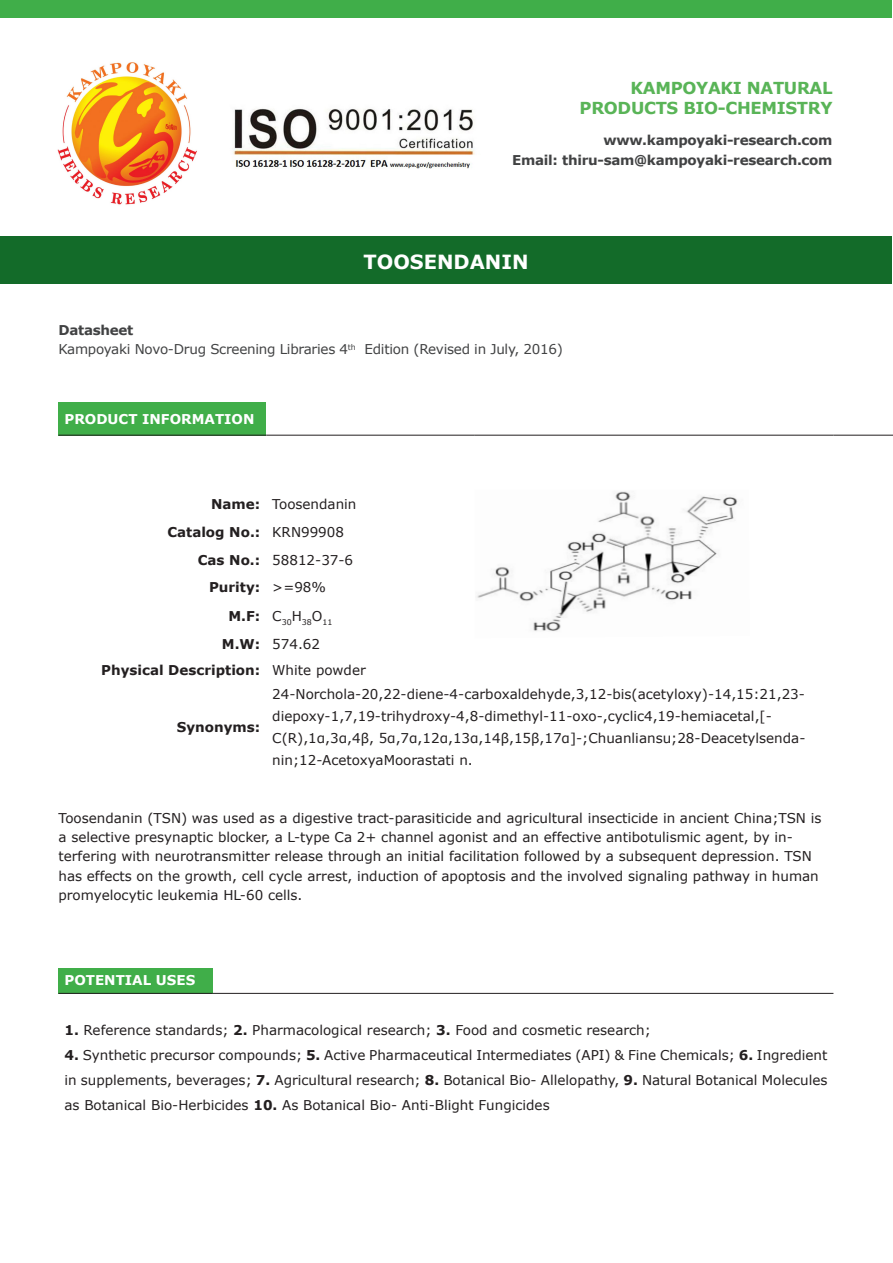
<style>
.page{position:relative;width:893px;height:1263px;background:#fff}
.page>*{position:absolute;margin:0;border:0;box-sizing:border-box;transform-origin:0 0}
.t1{font:700 19.5px "Verdana";color:#fff}
.t2{font:700 16.5px "Verdana";letter-spacing:-.02em;color:#59b457}
.t3{font:13.5px/19.2px "Verdana";color:#231f20}
.t4{font:700 13.5px "Verdana";letter-spacing:-.02em;color:#414243}
.t5{font:700 13.5px "Verdana";color:#231f20}
.t6{font:13.5px "Verdana";letter-spacing:-.02em;color:#414243}
.t7{font:700 13.5px "Verdana";color:#fff}
.t8{font:7.8px "Verdana";color:#231f20}
.s1{font-weight:700}
</style>
<div class="page">
<img style="left:232px;top:108px;width:243px;height:61px">
<img style="left:57px;top:62px;width:140px;height:143px">
<div style="left:0;top:0;width:892px;height:17px;background:#40ae49"></div>
<div style="left:0;top:236px;width:891px;height:47px;background:#136b29"></div>
<div style="left:58px;top:402px;width:208px;height:33px;background:#40ae49"></div>
<hr style="left:58px;top:435px;width:208px;height:1px;background:#231f20">
<hr style="left:266px;top:435px;width:209px;height:1px;background:#231f20">
<hr style="left:475px;top:435px;width:358px;height:1px;background:#231f20">
<hr style="left:833px;top:435px;width:60px;height:1px;background:#231f20">
<img style="left:477px;top:491px;width:261px;height:140px">
<div style="left:58px;top:968px;width:155px;height:25px;background:#40ae49"></div>
<hr style="left:58px;top:993px;width:155px;height:1px;background:#231f20">
<hr style="left:213px;top:993px;width:620px;height:1px;background:#231f20">
<p class="t2" style="left:631px;top:78px;width:203px">KAMPOYAKI NATURAL</p>
<p class="t2" style="left:580px;top:97px;width:254px">PRODUCTS BIO-CHEMISTRY</p>
<p class="t4" style="left:603px;top:132px;width:231px">www.kampoyaki-research.com</p>
<p class="t4" style="left:512px;top:151px;width:322px">Email: thiru-sam@kampoyaki-research.com</p>
<p class="t1" style="left:363px;top:249px;width:167px">TOOSENDANIN</p>
<p class="t4" style="left:58px;top:321px;width:76px">Datasheet</p>
<p class="t6" style="left:58px;top:341px;width:506px">Kampoyaki Novo-Drug Screening Libraries 4<sup>th</sup> Edition (Revised in July, 2016)</p>
<p class="t7" style="left:64px;top:410px;width:192px">PRODUCT INFORMATION</p>
<p class="t5" style="left:211px;top:495px;width:51px">Name:</p>
<p class="t3" style="left:272px;top:495px;width:86px">Toosendanin</p>
<p class="t5" style="left:167px;top:523px;width:94px">Catalog No.:</p>
<p class="t3" style="left:272px;top:523px;width:73px">KRN99908</p>
<p class="t5" style="left:198px;top:551px;width:64px">Cas No.:</p>
<p class="t3" style="left:272px;top:550px;width:82px">58812-37-6</p>
<p class="t5" style="left:209px;top:578px;width:53px">Purity:</p>
<p class="t3" style="left:272px;top:578px;width:55px">&gt;=98%</p>
<p class="t5" style="left:228px;top:607px;width:33px">M.F:</p>
<p class="t8" style="left:272px;top:617px;width:62px"><sup>C</sup>30<sup>H</sup>38<sup>O</sup>11</p>
<p class="t5" style="left:222px;top:635px;width:40px">M.W:</p>
<p class="t3" style="left:272px;top:635px;width:49px">574.62</p>
<p class="t5" style="left:101px;top:661px;width:161px">Physical Description:</p>
<p class="t3" style="left:272px;top:661px;width:95px">White powder</p>
<p class="t5" style="left:177px;top:718px;width:85px">Synonyms:</p>
<p class="t3" style="left:272px;top:683px;width:535px;line-height:22.2px">24-Norchola-20,22-diene-4-carboxaldehyde,3,12-bis(acetyloxy)-14,15:21,23- diepoxy-1,7,19-trihydroxy-4,8-dimethyl-11-oxo-,cyclic4,19-hemiacetal,[- C(R),1α,3α,4β, 5α,7α,12α,13α,14β,15β,17α]-;Chuanliansu;28-Deacetylsenda&shy;nin;12-AcetoxyaMoorastati n.</p>
<p class="t3" style="left:58px;top:809px;width:765px">Toosendanin (TSN) was used as a digestive tract-parasiticide and agricultural insecticide in ancient China;TSN is a selective presynaptic blocker, a L-type Ca 2+ channel agonist and an effective antibotulismic agent, by in&shy;terfering with neurotransmitter release through an initial facilitation followed by a subsequent depression. TSN has effects on the growth, cell cycle arrest, induction of apoptosis and the involved signaling pathway in human promyelocytic leukemia HL-60 cells.</p>
<p class="t7" style="left:64px;top:971px;width:132px">POTENTIAL USES</p>
<p class="t3" style="left:64px;top:1020px;width:588px"><span class="s1">1.</span> Reference standards; <span class="s1">2.</span> Pharmacological research; <span class="s1">3.</span> Food and cosmetic research;</p>
<p class="t3" style="left:64px;top:1043px;width:764px;line-height:25.2px;text-align:justify"><span class="s1">4.</span> Synthetic precursor compounds; <span class="s1">5.</span> Active Pharmaceutical Intermediates (API) &amp; Fine Chemicals; <span class="s1">6.</span> Ingredient in supplements, beverages; <span class="s1">7.</span> Agricultural research; <span class="s1">8.</span> Botanical Bio- Allelopathy, <span class="s1">9.</span> Natural Botanical Molecules as Botanical Bio-Herbicides <span class="s1">10.</span> As Botanical Bio- Anti-Blight Fungicides</p>
</div>
